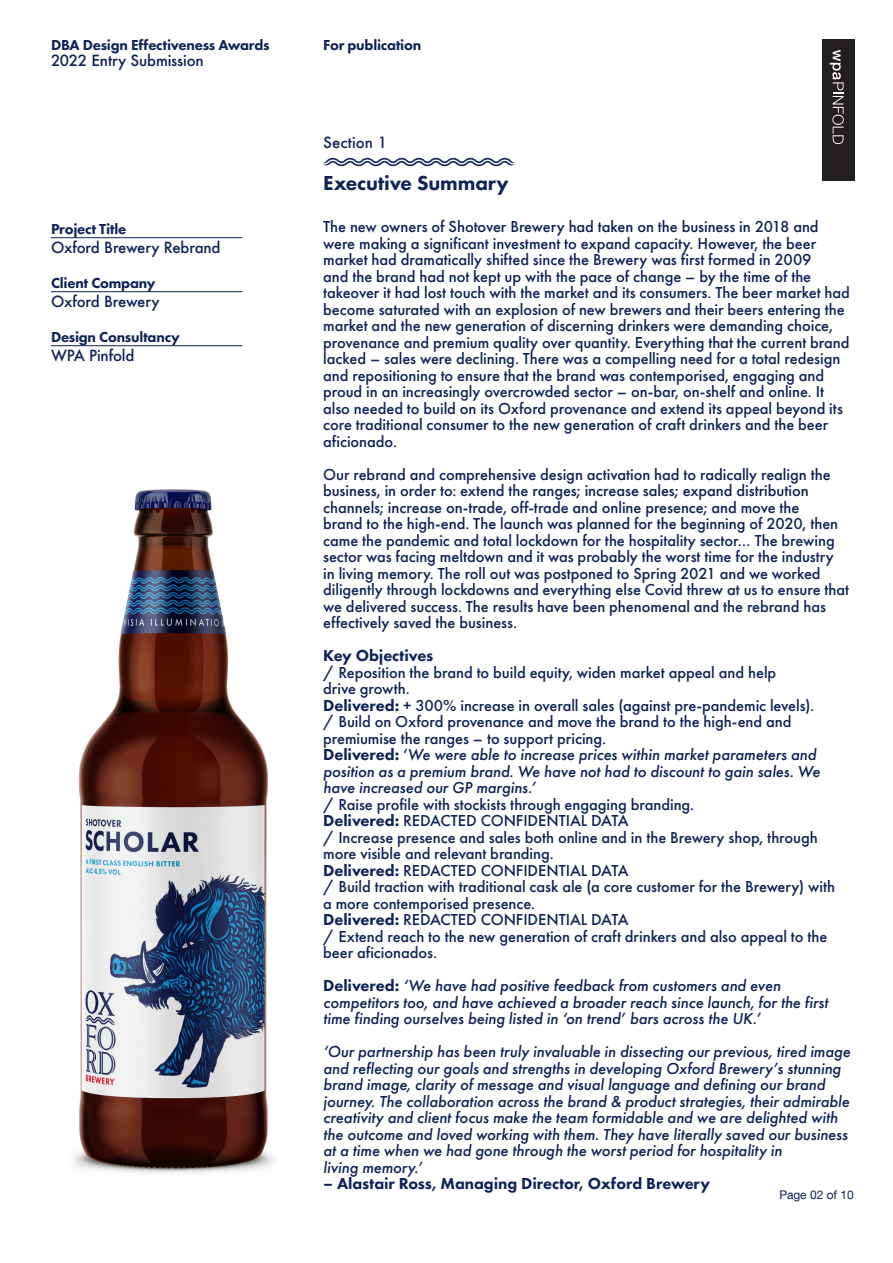
<style>
.page{position:relative;width:893px;height:1263px;background:#fff}
.page>*{position:absolute;margin:0;border:0;box-sizing:border-box;transform-origin:0 0}
.Text{font:800 21px "Futura PT";letter-spacing:-.005em;color:#0f2356}
.Text-2{font:500 16.5px/16.5px "Futura PT";letter-spacing:-.005em;color:#0f2356}
.Text-3{font:italic 500 16.5px/16.5px "Futura PT";letter-spacing:-.005em;color:#0f2356}
.Text-4{font:800 16.5px "Futura PT";letter-spacing:-.005em;color:#0f2356}
.t1{font:800 15px "Futura PT";letter-spacing:-.015em;color:#0f2356}
.Text-5{font:500 15px "Futura";letter-spacing:-.01em;color:#0f2356}
.t2{font:12px "Helvetica Neue LT Com";letter-spacing:-.01em;color:#0f2356}
.s1{font-weight:800}
.s2{font-weight:800;font-style:normal}
.s3{font-style:normal}
</style>
<div class="page">
<div style="left:822px;top:39px;width:32px;height:141px;background:#231f20"></div>
<svg style="left:830px;top:50px;width:14px;height:94px"></svg>
<hr style="left:51px;top:237px;width:191px;height:1px;background:#0f2356">
<hr style="left:51px;top:291px;width:191px;height:1px;background:#0f2356">
<hr style="left:51px;top:345px;width:191px;height:1px;background:#0f2356">
<img style="left:73px;top:489px;width:201px;height:684px">
<svg style="left:323px;top:158px;width:191px;height:8px"></svg>
<p class="t1" style="left:51px;top:35px;width:220px">DBA Design Effectiveness Awards</p>
<p class="Text-5" style="left:51px;top:50px;width:154px">2022 Entry Submission</p>
<p class="t1" style="left:51px;top:219px;width:77px">Project Title</p>
<p class="Text-5" style="left:51px;top:237px;width:171px">Oxford Brewery Rebrand</p>
<p class="t1" style="left:51px;top:273px;width:106px">Client Company</p>
<p class="Text-5" style="left:51px;top:291px;width:110px">Oxford Brewery</p>
<p class="t1" style="left:51px;top:327px;width:130px">Design Consultancy</p>
<p class="Text-5" style="left:51px;top:345px;width:85px">WPA Pinfold</p>
<p class="t1" style="left:323px;top:35px;width:100px">For publication</p>
<p class="Text-5" style="left:323px;top:132px;width:65px">Section 1</p>
<p class="Text" style="left:323px;top:170px;width:187px">Executive Summary</p>
<p class="Text-2" style="left:323px;top:218px;width:528px">The new owners of Shotover Brewery had taken on the business in 2018 and were making a significant investment to expand capacity. However, the beer market had dramatically shifted since the Brewery was first formed in 2009<br>and the brand had not kept up with the pace of change – by the time of the takeover it had lost touch with the market and its consumers. The beer market had become saturated with an explosion of new brewers and their beers entering the market and the new generation of discerning drinkers were demanding choice, provenance and premium quality over quantity. Everything that the current brand lacked – sales were declining. There was a compelling need for a total redesign and repositioning to ensure that the brand was contemporised, engaging and proud in an increasingly overcrowded sector – on-bar, on-shelf and online. It also needed to build on its Oxford provenance and extend its appeal beyond its core traditional consumer to the new generation of craft drinkers and the beer aficionado.</p>
<p class="Text-2" style="left:323px;top:466px;width:528px">Our rebrand and comprehensive design activation had to radically realign the business, in order to: extend the ranges; increase sales; expand distribution channels; increase on-trade, off-trade and online presence; and move the<br>brand to the high-end. The launch was planned for the beginning of 2020, then came the pandemic and total lockdown for the hospitality sector… The brewing sector was facing meltdown and it was probably the worst time for the industry in living memory. The roll out was postponed to Spring 2021 and we worked diligently through lockdowns and everything else Covid threw at us to ensure that we delivered success. The results have been phenomenal and the rebrand has effectively saved the business.</p>
<p class="Text-4" style="left:323px;top:645px;width:112px">Key Objectives</p>
<p class="Text-2" style="left:323px;top:664px;width:455px">/ Reposition the brand to build equity, widen market appeal and help</p>
<p class="Text-2" style="left:323px;top:680px;width:88px">drive growth.</p>
<p class="Text-2" style="left:323px;top:697px;width:492px"><span class="s1">Delivered:</span> + 300% increase in overall sales (against pre-pandemic levels).</p>
<p class="Text-2" style="left:323px;top:713px;width:470px">/ Build on Oxford provenance and move the brand to the high-end and premiumise the ranges – to support pricing.</p>
<p class="Text-3" style="left:323px;top:747px;width:499px"><span class="s2">Delivered:</span> <span class="s3">‘</span>We were able to increase prices within market parameters and position as a premium brand. We have not had to discount to gain sales. We have increased our GP margins.’</p>
<p class="Text-2" style="left:323px;top:796px;width:373px">/ Raise profile with stockists through engaging branding.</p>
<p class="Text-2" style="left:323px;top:812px;width:307px"><span class="s1">Delivered:</span> REDACTED CONFIDENTIAL DATA</p>
<p class="Text-2" style="left:323px;top:829px;width:496px">/ Increase presence and sales both online and in the Brewery shop, through more visible and relevant branding.</p>
<p class="Text-2" style="left:323px;top:862px;width:307px"><span class="s1">Delivered:</span> REDACTED CONFIDENTIAL DATA</p>
<p class="Text-2" style="left:323px;top:878px;width:513px">/ Build traction with traditional cask ale (a core customer for the Brewery) with</p>
<p class="Text-2" style="left:323px;top:895px;width:214px">a more contemporised presence.</p>
<p class="Text-2" style="left:323px;top:911px;width:307px"><span class="s1">Delivered:</span> REDACTED CONFIDENTIAL DATA</p>
<p class="Text-2" style="left:323px;top:928px;width:506px">/ Extend reach to the new generation of craft drinkers and also appeal to the beer aficionados.</p>
<p class="Text-3" style="left:323px;top:978px;width:506px"><span class="s2">Delivered:</span> ‘We have had positive feedback from customers and even competitors too, and have achieved a broader reach since launch, for the first time finding ourselves being listed in ‘on trend’ bars across the UK.’</p>
<p class="Text-3" style="left:323px;top:1044px;width:529px">‘Our partnership has been truly invaluable in dissecting our previous, tired image and reflecting our goals and strengths in developing Oxford Brewery’s stunning brand image, clarity of message and visual language and defining our brand journey. The collaboration across the brand &amp; product strategies, their admirable creativity and client focus make the team formidable and we are delighted with the outcome and loved working with them. They have literally saved our business at a time when we had gone through the worst period for hospitality in</p>
<p class="Text-3" style="left:323px;top:1159px;width:101px">living memory.’</p>
<p class="Text-4" style="left:323px;top:1173px;width:388px">– Alastair Ross, Managing Director, Oxford Brewery</p>
<p class="t2" style="left:779px;top:1187px;width:76px">Page 02 of 10</p>
</div>
